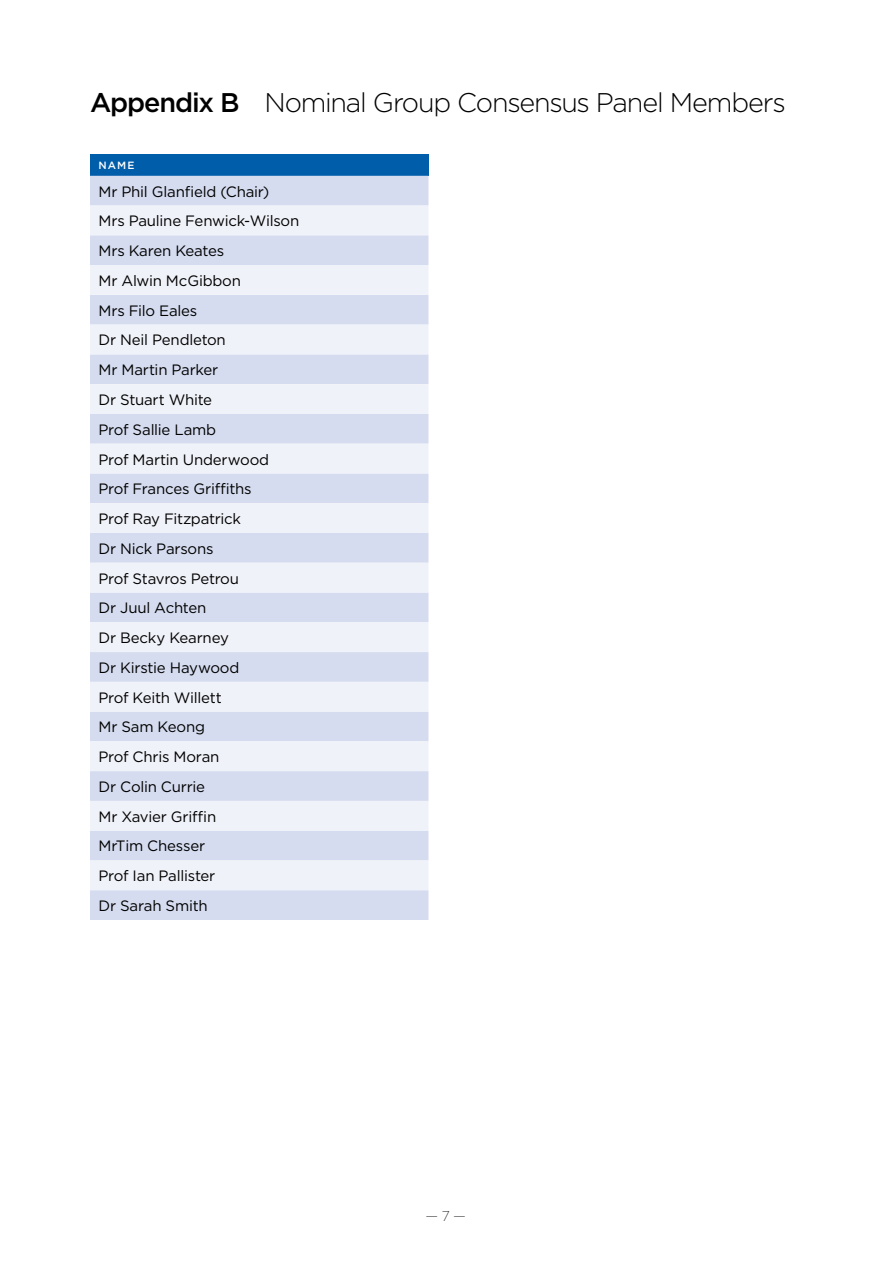
<style>
.page{position:relative;width:893px;height:1263px;background:#fff}
.page>*{position:absolute;margin:0;border:0;box-sizing:border-box;transform-origin:0 0}
.t1{font:300 27px "Gotham";letter-spacing:-.045em;color:#000}
.t2{font:15px/29.7px "Gotham";letter-spacing:-.015em;color:#000}
.t3{font:200 14.25px "Gotham";color:#000}
.t4{font:500 10.5px "Gotham";color:#fff}
.s1{font-weight:500}
</style>
<div class="page">
<div style="left:90px;top:154px;width:338px;height:22px;background:#005daa"></div>
<div style="left:90px;top:176px;width:338px;height:744px;background:#d5dcef"></div>
<svg style="left:90px;top:206px;width:338px;height:684px;fill:#f0f2f9"></svg>
<h1 class="t1" style="left:90px;top:85px;width:697px"><span class="s1">Appendix B</span> Nominal Group Consensus Panel Members</h1>
<p class="t4" style="left:99px;top:159px;width:37px">Nam e</p>
<p class="t2" style="left:99px;top:176px;width:202px">Mr Phil Glanfield (Chair)<br>Mrs Pauline Fenwick-Wilson<br>Mrs Karen Keates<br>Mr Alwin McGibbon<br>Mrs Filo Eales<br>Dr Neil Pendleton<br>Mr Martin Parker<br>Dr Stuart White<br>Prof Sallie Lamb<br>Prof Martin Underwood<br>Prof Frances Griffiths<br>Prof Ray Fitzpatrick<br>Dr Nick Parsons<br>Prof Stavros Petrou<br>Dr Juul Achten<br>Dr Becky Kearney<br>Dr Kirstie Haywood<br>Prof Keith Willett<br>Mr Sam Keong<br>Prof Chris Moran<br>Dr Colin Currie<br>Mr Xavier Griffin<br>MrTim Chesser<br>Prof Ian Pallister<br>Dr Sarah Smith</p>
<p class="t3" style="left:425px;top:1207px;width:42px">— 7 —</p>
</div>
